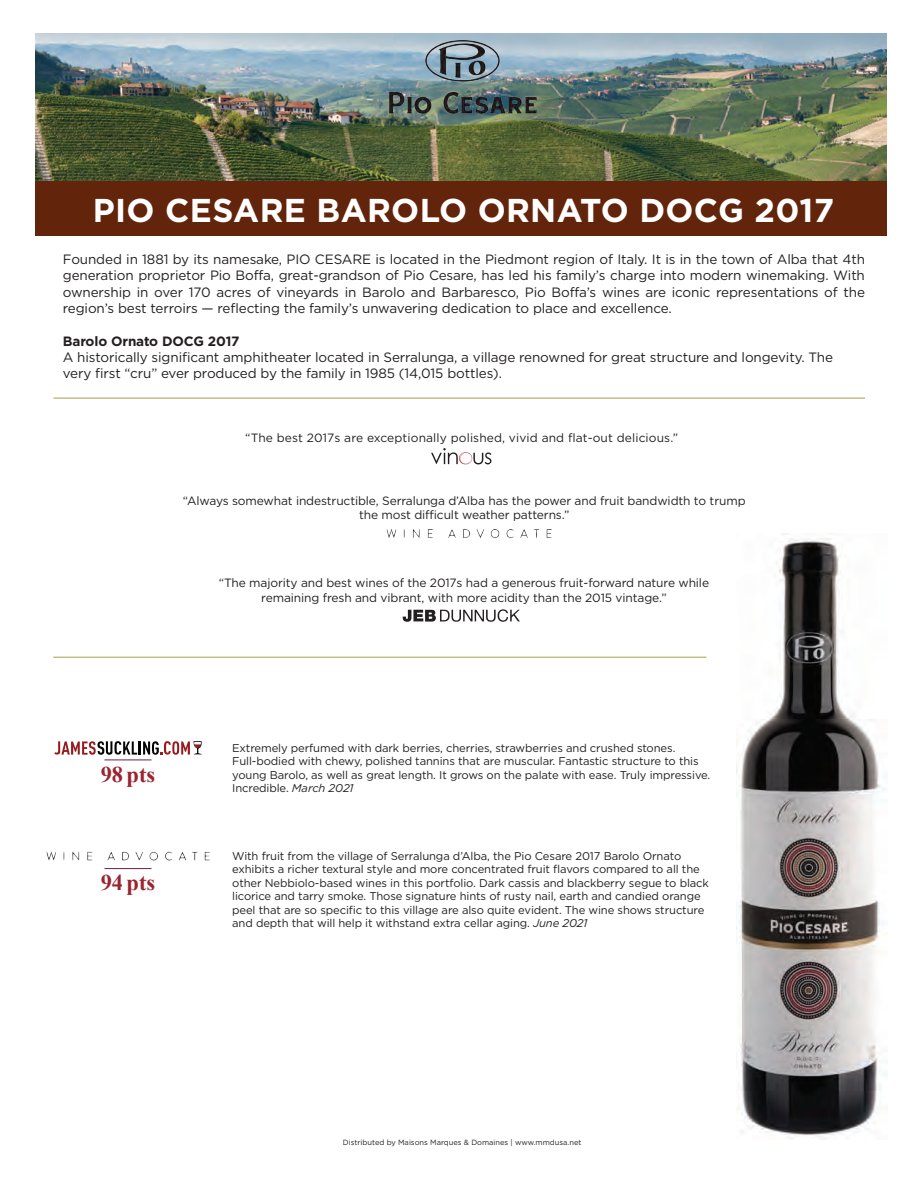
<style>
.page{position:relative;width:918px;height:1188px;background:#fff}
.page>*{position:absolute;margin:0;border:0;box-sizing:border-box;transform-origin:0 0}
.t1{font:700 33px "Gotham HTF";letter-spacing:.01em;color:#fff}
.t2{font:700 22.5px "Times New Roman";color:#9a2531}
.t3{font:13.5px/16.5px "Gotham HTF";letter-spacing:-.01em;color:#231f20;text-align:justify}
.t4{font:700 13.5px "Gotham HTF";letter-spacing:-.01em;color:#231f20}
.t5{font:12px/14.4px "Gotham HTF";letter-spacing:-.01em;color:#231f20;text-align:center}
.t6{font:12px "Gotham HTF";letter-spacing:.01em;color:#231f20}
.t7{font:11.25px/13.5px "Gotham HTF";letter-spacing:-.01em;color:#231f20}
.t8{font:7.5px "Gotham HTF";color:#231f20}
.s1{font-style:italic}
</style>
<div class="page">
<img style="left:35px;top:33px;width:852px;height:148px">
<img style="left:384px;top:38px;width:155px;height:77px">
<div style="left:9px;top:181px;width:896px;height:55px;background:#62250c"></div>
<img style="left:737px;top:534px;width:151px;height:606px">
<hr style="left:104px;top:868px;width:48px;height:1px;background:#681f45">
<img style="left:46px;top:851px;width:164px;height:10px">
<hr style="left:104px;top:759px;width:48px;height:1px;background:#681f45">
<svg style="left:54px;top:741px;width:148px;height:14px"></svg>
<hr style="left:53px;top:398px;width:812px;height:1px;background:#a69e47">
<hr style="left:53px;top:657px;width:653px;height:1px;background:#a69e47">
<svg style="left:403px;top:609px;width:117px;height:13px"></svg>
<svg style="left:431px;top:448px;width:60px;height:16px"></svg>
<img style="left:386px;top:529px;width:166px;height:9px">
<div style="left:888px;top:1px;width:30px;height:290px;background:#fff"></div>
<div style="left:0;top:1px;width:35px;height:290px;background:#fff"></div>
<h1 class="t1" style="left:93px;top:192px;width:743px">PIO CESARE BAROLO ORNATO DOCG 2017</h1>
<p class="t3" style="left:63px;top:251px;width:804px">Founded in 1881 by its namesake, PIO CESARE is located in the Piedmont region of Italy. It is in the town of Alba that 4th generation proprietor Pio Boffa, great-grandson of Pio Cesare, has led his family’s charge into modern winemaking. With ownership in over 170 acres of vineyards in Barolo and Barbaresco, Pio Boffa’s wines are iconic representations of the region’s best terroirs — reflecting the family’s unwavering dedication to place and excellence.</p>
<p class="t4" style="left:63px;top:333px;width:178px">Barolo Ornato DOCG 2017</p>
<p class="t3" style="left:63px;top:349px;width:772px">A historically significant amphitheater located in Serralunga, a village renowned for great structure and longevity. The very first “cru” ever produced by the family in 1985 (14,015 bottles).</p>
<p class="t6" style="left:245px;top:431px;width:435px">“The best 2017s are exceptionally polished, vivid and flat-out delicious.”</p>
<p class="t5" style="left:183px;top:493px;width:564px">“Always somewhat indestructible, Serralunga d’Alba has the power and fruit bandwidth to trump the most difficult weather patterns.”</p>
<h2 class="t2" style="left:101px;top:758px;width:56px">98 pts</h2>
<h2 class="t2" style="left:101px;top:867px;width:56px">94 pts</h2>
<p class="t5" style="left:219px;top:576px;width:492px">“The majority and best wines of the 2017s had a generous fruit-forward nature while remaining fresh and vibrant, with more acidity than the 2015 vintage.”</p>
<p class="t7" style="left:232px;top:741px;width:480px">Extremely perfumed with dark berries, cherries, strawberries and crushed stones.<br>Full-bodied with chewy, polished tannins that are muscular. Fantastic structure to this young Barolo, as well as great length. It grows on the palate with ease. Truly impressive.<br>Incredible. <span class="s1">March 2021</span></p>
<p class="t7" style="left:232px;top:849px;width:478px">With fruit from the village of Serralunga d’Alba, the Pio Cesare 2017 Barolo Ornato exhibits a richer textural style and more concentrated fruit flavors compared to all the other Nebbiolo-based wines in this portfolio. Dark cassis and blackberry segue to black licorice and tarry smoke. Those signature hints of rusty nail, earth and candied orange peel that are so specific to this village are also quite evident. The wine shows structure and depth that will help it withstand extra cellar aging. <span class="s1">June 2021</span></p>
<p class="t8" style="left:343px;top:1139px;width:240px">Distributed by Maisons Marques &amp; Domaines | www.mmdusa.net</p>
</div>
